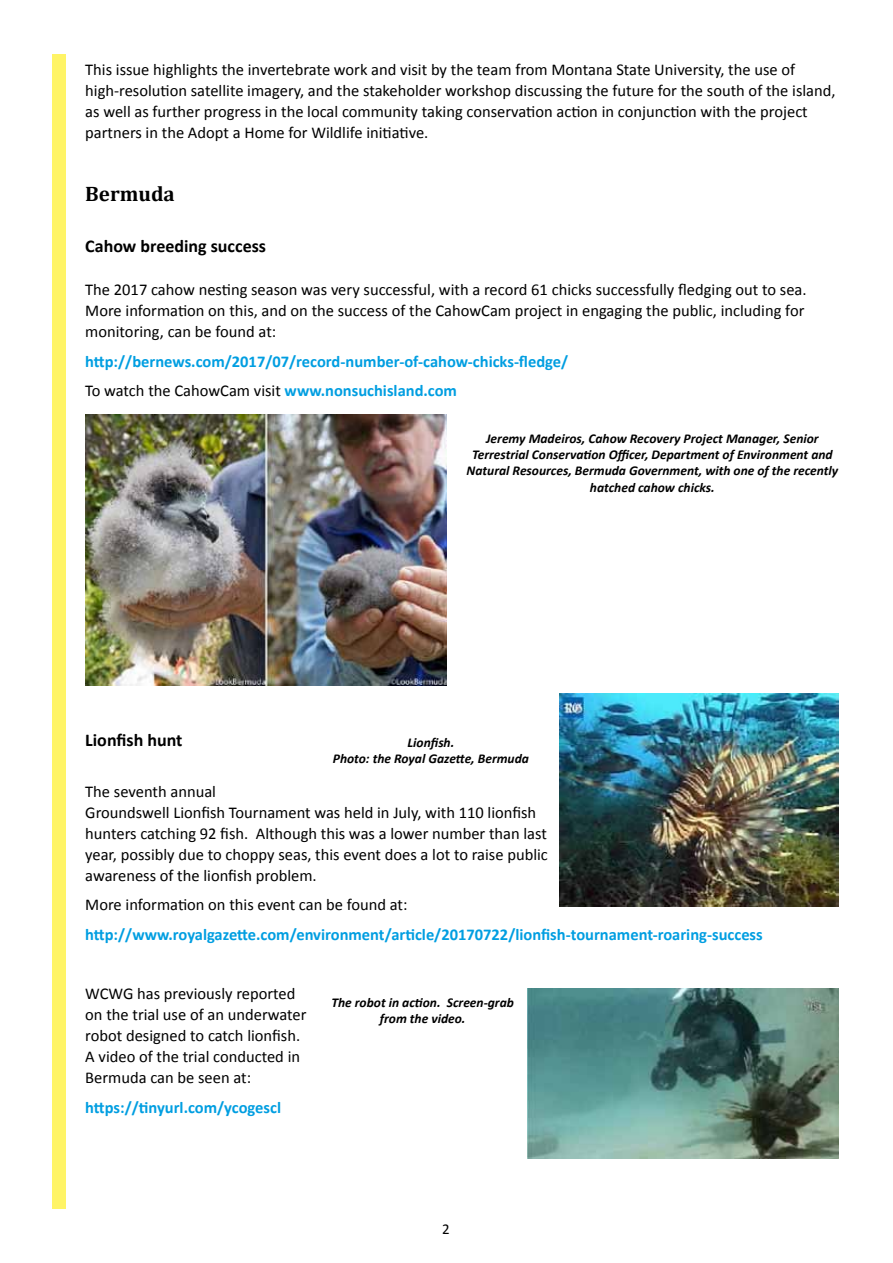
<style>
.page{position:relative;width:893px;height:1263px;background:#fff}
.page>*{position:absolute;margin:0;border:0;box-sizing:border-box;transform-origin:0 0}
.t1{font:700 21px "Cambria";color:#000}
.t2{font:700 18px "Calibri";color:#000}
.t3{font:16.5px/21px "Calibri";color:#000}
.t4{font:700 16.5px/29.5px "Calibri";color:#009ee1}
.t5{font:15px "Calibri";color:#000}
.t6{font:italic 700 13.5px/16.2px "Calibri";color:#000;text-align:center}
.s1{font-weight:400;color:#000}
</style>
<div class="page">
<div style="left:53px;top:54px;width:13px;height:1155px;background:#fff466"></div>
<img style="left:85px;top:414px;width:361px;height:271px">
<img style="left:559px;top:694px;width:280px;height:212px">
<img style="left:527px;top:988px;width:312px;height:171px">
<p class="t3" style="left:85px;top:60px;width:752px">This issue highlights the invertebrate work and visit by the team from Montana State University, the use of high-resolution satellite imagery, and the stakeholder workshop discussing the future for the south of the island, as well as further progress in the local community taking conservation action in conjunction with the project partners in the Adopt a Home for Wildlife initiative.</p>
<p class="t1" style="left:85px;top:187px;width:91px">Bermuda</p>
<p class="t2" style="left:85px;top:235px;width:182px">Cahow breeding success</p>
<p class="t3" style="left:85px;top:279px;width:723px">The 2017 cahow nesting season was very successful, with a record 61 chicks successfully fledging out to sea.<br>More information on this, and on the success of the CahowCam project in engaging the public, including for monitoring, can be found at:</p>
<p class="t4" style="left:85px;top:346px;width:484px">http://bernews.com/2017/07/record-number-of-cahow-chicks-fledge/<br><span class="s1">To watch the CahowCam visit</span> www.nonsuchisland.com</p>
<p class="t6" style="left:467px;top:430px;width:373px">Jeremy Madeiros, Cahow Recovery Project Manager, Senior Terrestrial Conservation Officer, Department of Environment and Natural Resources, Bermuda Government, with one of the recently hatched cahow chicks.</p>
<p class="t2" style="left:85px;top:729px;width:99px">Lionfish hunt</p>
<p class="t3" style="left:85px;top:782px;width:464px">The seventh annual<br>Groundswell Lionfish Tournament was held in July, with 110 lionfish hunters catching 92 fish. Although this was a lower number than last year, possibly due to choppy seas, this event does a lot to raise public awareness of the lionfish problem.</p>
<p class="t3" style="left:85px;top:894px;width:324px">More information on this event can be found at:</p>
<p class="t4" style="left:85px;top:920px;width:679px">http://www.royalgazette.com/environment/article/20170722/lionfish-tournament-roaring-success</p>
<p class="t6" style="left:333px;top:734px;width:198px">Lionfish.<br>Photo: the Royal Gazette, Bermuda</p>
<p class="t3" style="left:85px;top:984px;width:223px">WCWG has previously reported on the trial use of an underwater robot designed to catch lionfish.<br>A video of the trial conducted in<br>Bermuda can be seen at:</p>
<p class="t4" style="left:85px;top:1092px;width:197px">https://tinyurl.com/ycogescl</p>
<p class="t6" style="left:331px;top:994px;width:184px">The robot in action. Screen-grab from the video.</p>
<p class="t5" style="left:442px;top:1223px;width:9px">2</p>
</div>
